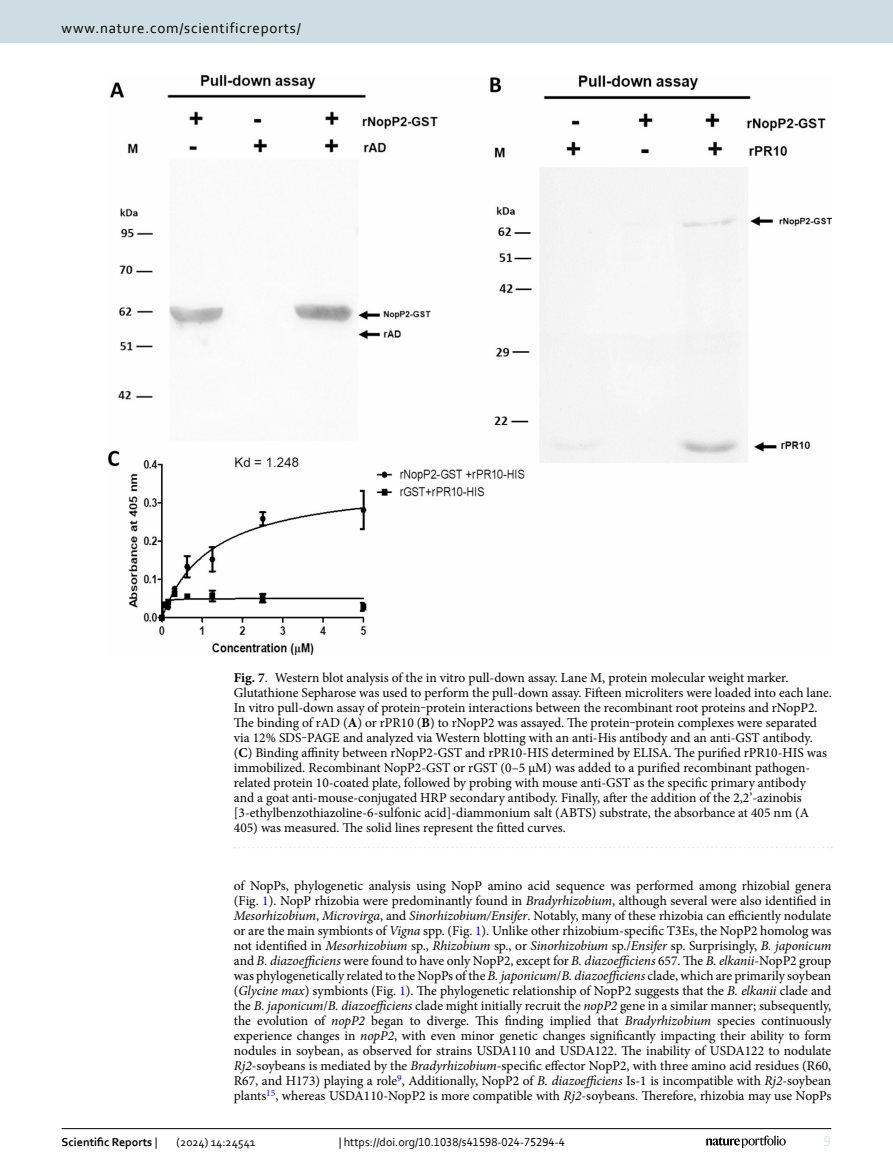
<style>
.page{position:relative;width:893px;height:1174px;background:#fff}
.page>*{position:absolute;margin:0;border:0;box-sizing:border-box;transform-origin:0 0}
.t1{font:15px "Corbel";letter-spacing:.05em;color:#000}
.t2{font:15px "Corbel";color:#d9e4eb}
.Body_Text{font:13.5px/15px "Minion Pro";letter-spacing:-.005em;color:#000;text-align:justify}
.Figure_Caption{font:13.5px/15px "Minion Pro";color:#000}
.t3{font:12px "Corbel";color:#000}
.t4{font:700 12px "Corbel";color:#000}
.s1{font-weight:700}
.s2{color:#00f}
.s3{font-style:italic}
.s4{font-weight:400}
</style>
<div class="page">
<img style="left:108px;top:76px;width:723px;height:578px">
<svg style="left:235px;top:847px;width:597px;height:1px"></svg>
<hr style="left:62px;top:1128px;width:769px;height:1px;background:#000">
<svg style="left:706px;top:1135px;width:80px;height:12px"></svg>
<div style="left:0;top:0;width:893px;height:43px;background:#cedde4"></div>
<p class="t1" style="left:62px;top:18px;width:241px">www.nature.com/scientificreports/</p>
<p class="Figure_Caption" style="left:234px;top:670px;width:599px"><span class="s1">Fig. 7</span>. Western blot analysis of the in vitro pull-down assay. Lane M, protein molecular weight marker.<br>Glutathione Sepharose was used to perform the pull-down assay. Fifteen microliters were loaded into each lane.<br>In vitro pull-down assay of protein‒protein interactions between the recombinant root proteins and rNopP2.<br>The binding of rAD (<span class="s1">A</span>) or rPR10 (<span class="s1">B</span>) to rNopP2 was assayed. The protein‒protein complexes were separated via 12% SDS‒PAGE and analyzed via Western blotting with an anti-His antibody and an anti-GST antibody. (<span class="s1">C</span>) Binding affinity between rNopP2-GST and rPR10-HIS determined by ELISA. The purified rPR10-HIS was immobilized. Recombinant NopP2-GST or rGST (0–5 µM) was added to a purified recombinant pathogen&shy;related protein 10-coated plate, followed by probing with mouse anti-GST as the specific primary antibody<br>and a goat anti-mouse-conjugated HRP secondary antibody. Finally, after the addition of the 2,2’-azinobis [3-ethylbenzothiazoline-6-sulfonic acid]-diammonium salt (ABTS) substrate, the absorbance at 405 nm (A 405) was measured. The solid lines represent the fitted curves.</p>
<p class="Body_Text" style="left:234px;top:878px;width:599px">of NopPs, phylogenetic analysis using NopP amino acid sequence was performed among rhizobial genera (Fig. <span class="s2">1</span>). NopP rhizobia were predominantly found in <span class="s3">Bradyrhizobium</span>, although several were also identified in <span class="s3">Mesorhizobium</span>, <span class="s3">Microvirga</span>, and <span class="s3">Sinorhizobium/Ensifer</span>. Notably, many of these rhizobia can efficiently nodulate or are the main symbionts of <span class="s3">Vigna</span> spp. (Fig. <span class="s2">1</span>). Unlike other rhizobium-specific T3Es, the NopP2 homolog was not identified in <span class="s3">Mesorhizobium</span> sp., <span class="s3">Rhizobium</span> sp., or <span class="s3">Sinorhizobium</span> sp./<span class="s3">Ensifer</span> sp. Surprisingly, <span class="s3">B. japonicum </span>and <span class="s3">B. diazoefficiens</span> were found to have only NopP2, except for <span class="s3">B. diazoefficiens</span> 657. The <span class="s3">B. elkanii</span>-NopP2 group was phylogenetically related to the NopPs of the <span class="s3">B. japonicum</span>/<span class="s3">B. diazoefficiens</span> clade, which are primarily soybean (<span class="s3">Glycine max</span>) symbionts (Fig. <span class="s2">1</span>). The phylogenetic relationship of NopP2 suggests that the <span class="s3">B. elkanii</span> clade and the <span class="s3">B. japonicum</span>/<span class="s3">B. diazoefficiens</span> clade might initially recruit the <span class="s3">nopP2</span> gene in a similar manner; subsequently, the evolution of <span class="s3">nopP2</span> began to diverge. This finding implied that <span class="s3">Bradyrhizobium</span> species continuously experience changes in <span class="s3">nopP2</span>, with even minor genetic changes significantly impacting their ability to form nodules in soybean, as observed for strains USDA110 and USDA122. The inability of USDA122 to nodulate <span class="s3">Rj2</span>-soybeans is mediated by the <span class="s3">Bradyrhizobium</span>-specific effector NopP2, with three amino acid residues (R60, R67, and H173) playing a role<sup>9</sup>, Additionally, NopP2 of <span class="s3">B. diazoefficiens</span> Is-1 is incompatible with <span class="s3">Rj2</span>-soybean plants<sup>15</sup>, whereas USDA110-NopP2 is more compatible with <span class="s3">Rj2</span>-soybeans. Therefore, rhizobia may use NopPs</p>
<p class="t4" style="left:62px;top:1134px;width:97px">Scientific Reports <span class="s4">|</span></p>
<p class="t3" style="left:177px;top:1134px;width:80px">(2024) 14:24541</p>
<p class="t3" style="left:339px;top:1134px;width:228px">| https://doi.org/10.1038/s41598-024-75294-4</p>
<p class="t2" style="left:824px;top:1132px;width:9px">9</p>
</div>
